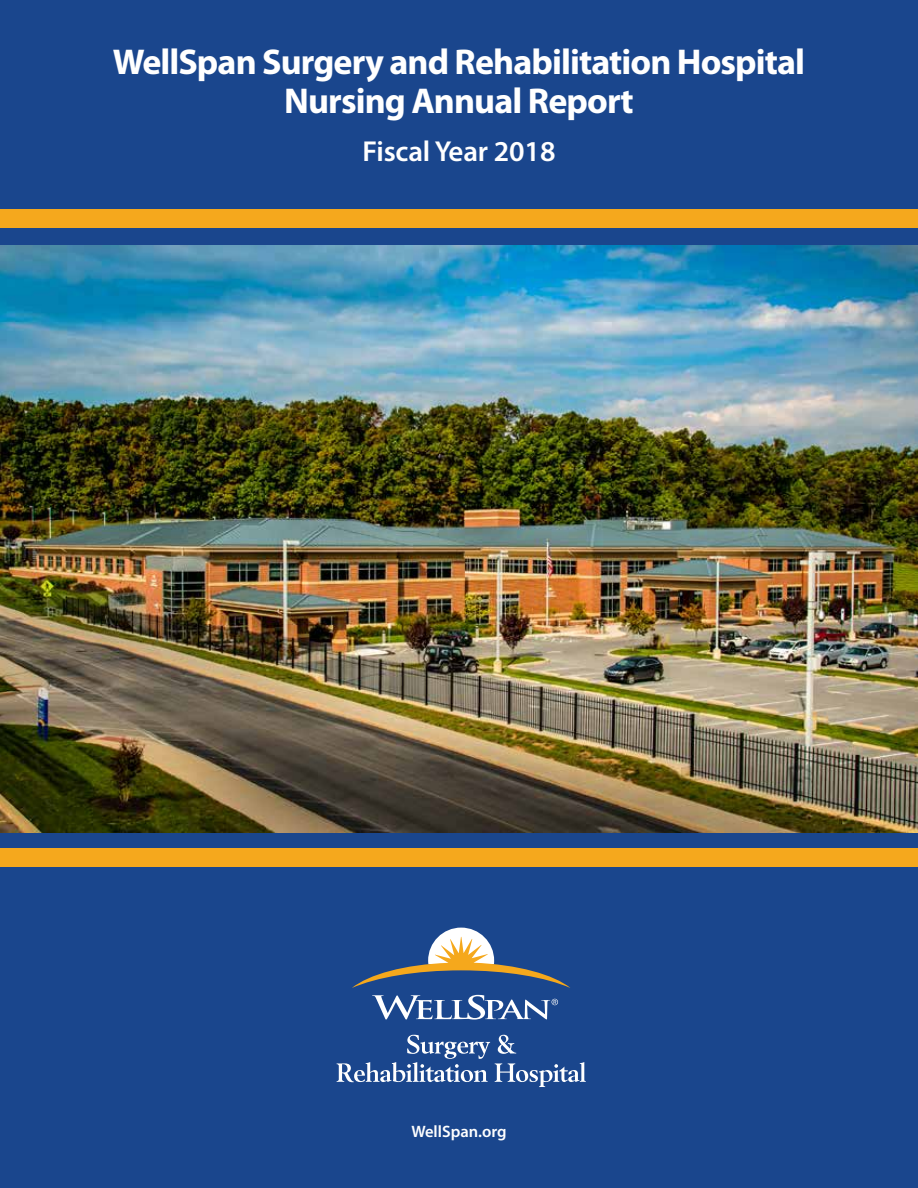
<style>
.page{position:relative;width:918px;height:1188px;background:#fff}
.page>*{position:absolute;margin:0;border:0;box-sizing:border-box;transform-origin:0 0}
.Headline{font:700 36px "Myriad Pro";letter-spacing:-.025em;color:#fff}
.Headline_Under{font:600 28.95px "Myriad Pro";letter-spacing:-.005em;color:#fff}
.t1{font:600 16.5px "Myriad Pro";color:#fff}
</style>
<div class="page">
<img style="left:0;top:245px;width:918px;height:589px">
<div style="left:0;top:0;width:918px;height:245px;background:#1a468d"></div>
<div style="left:0;top:834px;width:918px;height:354px;background:#1a468d"></div>
<div style="left:0;top:210px;width:918px;height:18px;background:#f5a81d"></div>
<div style="left:0;top:849px;width:918px;height:18px;background:#f5a81d"></div>
<svg style="left:372px;top:995px;width:186px;height:25px"></svg>
<svg style="left:337px;top:1035px;width:249px;height:52px"></svg>
<svg style="left:352px;top:928px;width:218px;height:60px"></svg>
<p class="Headline" style="left:113px;top:38px;width:694px">WellSpan Surgery and Rehabilitation Hospital</p>
<p class="Headline" style="left:284px;top:77px;width:351px">Nursing Annual Report</p>
<p class="Headline_Under" style="left:362px;top:133px;width:195px">Fiscal Year 2018</p>
<p class="t1" style="left:411px;top:1121px;width:97px">WellSpan.org</p>
</div>
